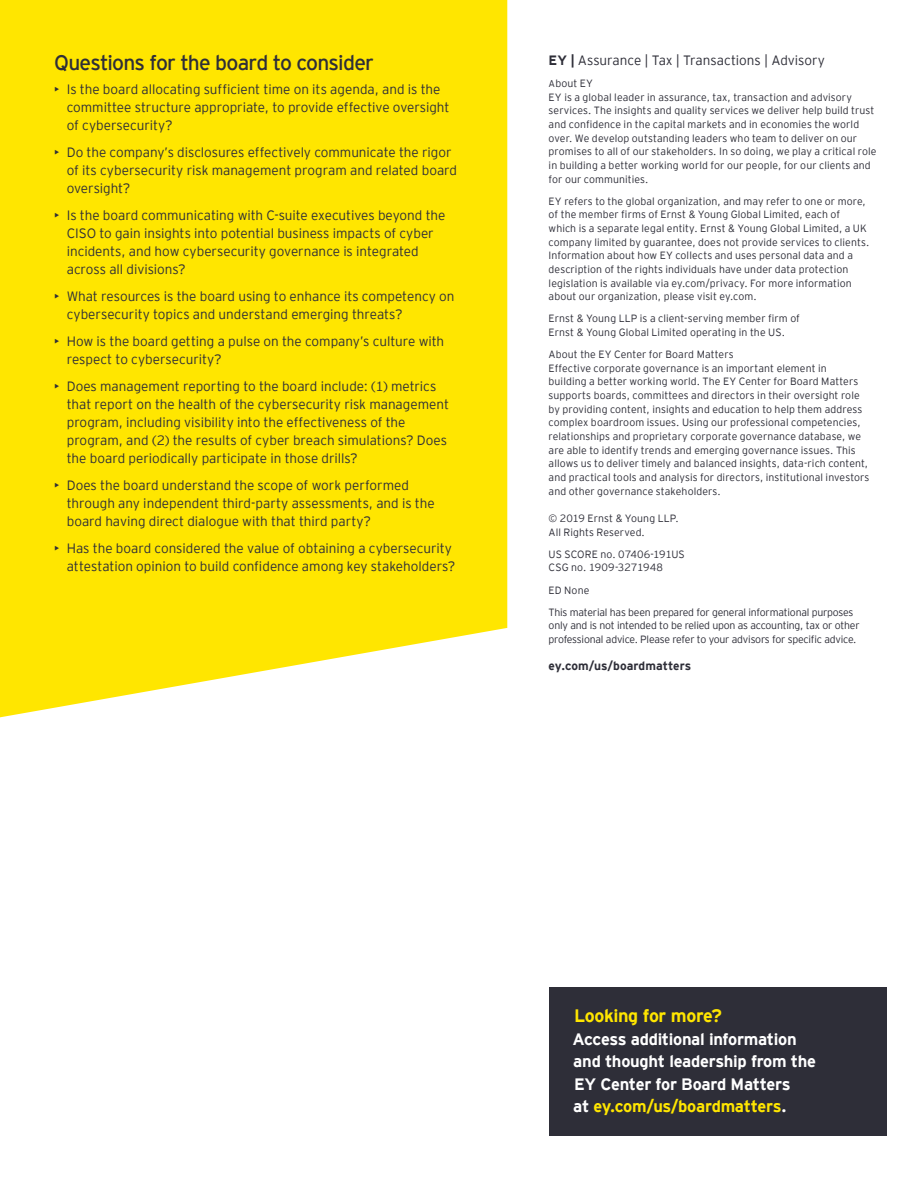
<style>
.page{position:relative;width:918px;height:1188px;background:#fff}
.page>*{position:absolute;margin:0;border:0;box-sizing:border-box;transform-origin:0 0}
.t1{font:21px "EY Interstate";letter-spacing:-.035em;color:#2e2e38}
.t2{font:700 18px "EY Interstate";letter-spacing:-.02em;color:#ffe600}
.t3{font:700 16.5px/22.5px "EY Interstate";letter-spacing:-.02em;color:#fff}
.t4{font:300 13.5px/18px "EY Interstate";color:#2e2e38}
.t5{font:700 12px "EY Interstate";color:#2e2e38}
.t6{font:300 10.5px/13.6px "EY Interstate";letter-spacing:.005em;color:#2e2e38}
.t7{font:300 10.5px/22.2px "EY Interstate";letter-spacing:-.02em;color:#2e2e38}
.s1{font-weight:700}
.s2{font-size:9.75px}
.s3{color:#ffe600}
</style>
<div class="page">
<div style="left:549px;top:987px;width:338px;height:149px;background:#2e2e38"></div>
<div style="left:0;top:0;width:507px;height:717px;background:#ffe600"></div>
<h1 class="t1" style="left:54px;top:47px;width:321px">Questions for the board to consider</h1>
<p class="t4" style="left:67px;top:80px;width:384px;text-indent:-13px">• Is the board allocating sufficient time on its agenda, and is the committee structure appropriate, to provide effective oversight of cybersecurity?</p>
<p class="t4" style="left:67px;top:143px;width:392px;text-indent:-13px">• Do the company’s disclosures effectively communicate the rigor of its cybersecurity risk management program and related board oversight?</p>
<p class="t4" style="left:67px;top:206px;width:380px;text-indent:-13px">• Is the board communicating with C-suite executives beyond the CISO to gain insights into potential business impacts of cyber incidents, and how cybersecurity governance is integrated across all divisions?</p>
<p class="t4" style="left:67px;top:287px;width:389px;text-indent:-13px">• What resources is the board using to enhance its competency on cybersecurity topics and understand emerging threats?</p>
<p class="t4" style="left:67px;top:332px;width:379px;text-indent:-13px">• How is the board getting a pulse on the company’s culture with respect to cybersecurity?</p>
<p class="t4" style="left:67px;top:377px;width:384px;text-indent:-13px">• Does management reporting to the board include: (1) metrics that report on the health of the cybersecurity risk management program, including visibility into the effectiveness of the program, and (2) the results of cyber breach simulations? Does the board periodically participate in those drills?</p>
<p class="t4" style="left:67px;top:476px;width:370px;text-indent:-13px">• Does the board understand the scope of work performed through any independent third-party assessments, and is the board having direct dialogue with that third party?</p>
<p class="t4" style="left:54px;top:539px;width:403px;text-align:right">• Has the board considered the value of obtaining a cybersecurity attestation opinion to build confidence among key stakeholders?</p>
<p class="t4" style="left:549px;top:50px;width:278px"><span class="s1">EY |</span> Assurance | Tax | Transactions | Advisory</p>
<p class="t6" style="left:549px;top:76px;width:329px"><span class="s2">A</span>bout EY<br>EY is a global leader in assurance, tax, transaction and advisory services. The insights and quality services we deliver help build trust and confidence in the capital markets and in economies the world over. We develop outstanding leaders who team to deliver on our promises to all of our stakeholders. In so doing, we play a critical role in building a better working world for our people, for our clients and for our communities.</p>
<p class="t6" style="left:549px;top:193px;width:322px">EY refers to the global organization, and may refer to one or more, of the member firms of Ernst &amp; Young Global Limited, each of which is a separate legal entity. Ernst &amp; Young Global Limited, a UK company limited by guarantee, does not provide services to clients.<br>Information about how EY collects and uses personal data and a description of the rights individuals have under data protection legislation is available via ey.com/privacy. For more information about our organization, please visit ey.com.</p>
<p class="t6" style="left:549px;top:311px;width:253px">Ernst &amp; Young LLP is a client-serving member firm of<br>Ernst &amp; Young Global Limited operating in the US.</p>
<p class="t6" style="left:549px;top:347px;width:322px">About the EY Center for Board Matters<br>Effective corporate governance is an important element in<br>building a better working world. The EY Center for Board Matters supports boards, committees and directors in their oversight role by providing content, insights and education to help them address complex boardroom issues. Using our professional competencies, relationships and proprietary corporate governance database, we are able to identify trends and emerging governance issues. This allows us to deliver timely and balanced insights, data-rich content, and practical tools and analysis for directors, institutional investors and other governance stakeholders.</p>
<p class="t6" style="left:549px;top:511px;width:132px">© 2019 Ernst &amp; Young LLP.<br>All Rights Reserved.</p>
<p class="t6" style="left:549px;top:547px;width:138px">US SCORE no. 07406-191US<br>CSG no. 1909-3271948</p>
<p class="t7" style="left:549px;top:578px;width:306px">ED None<br>This material has been prepared for general informational purposes</p>
<p class="t7" style="left:549px;top:618px;width:312px;line-height:13.6px">only and is not intended to be relied upon as accounting, tax or other professional advice. Please refer to your advisors for specific advice.</p>
<p class="t5" style="left:549px;top:657px;width:144px">ey.com/us/boardmatters</p>
<h2 class="t2" style="left:574px;top:1003px;width:149px">Looking for more?</h2>
<h3 class="t3" style="left:573px;top:1027px;width:245px">Access additional information and thought leadership from the<br>EY Center for Board Matters<br>at <span class="s3">ey.com/us/boardmatters</span>.</h3>
</div>
